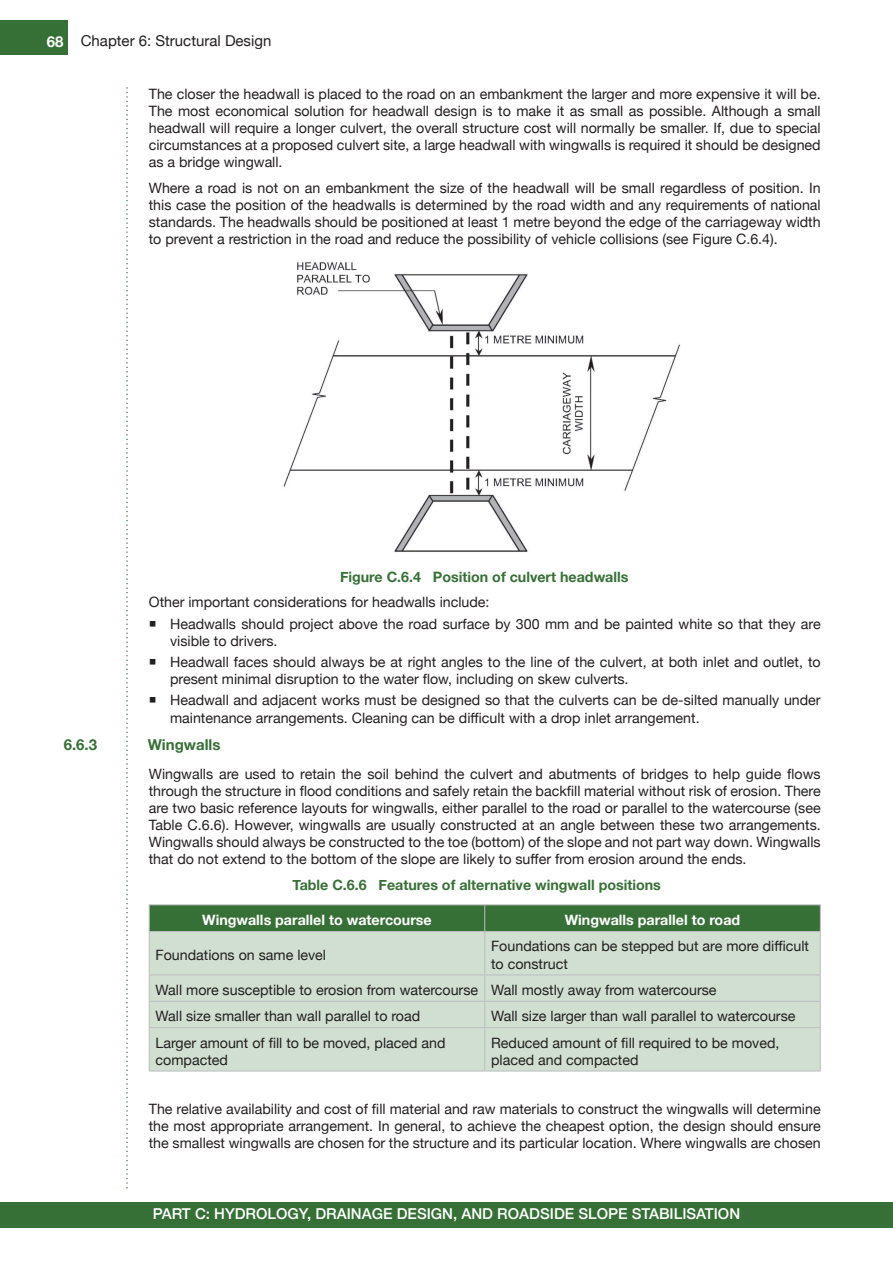
<style>
.page{position:relative;width:893px;height:1263px;background:#fff}
.page>*{position:absolute;margin:0;border:0;box-sizing:border-box;transform-origin:0 0}
.t1{font:500 15px "Helvetica Neue";color:#fff}
.t2{font:15px "Helvetica Neue";color:#231f20}
.t3{font:700 15px "Helvetica Neue";color:#377037}
.t4{font:14.25px/17.1px "Helvetica Neue";color:#231f20}
.t5{font:700 14.25px "Helvetica Neue";color:#377037}
.t6{font:700 14.25px "Helvetica Neue";color:#fff}
.s1{font-weight:700;color:#fff}
</style>
<div class="page">
<svg style="left:126px;top:88px;width:2px;height:1101px"></svg>
<div style="left:0;top:21px;width:68px;height:34px;background:#377037"></div>
<img style="left:283px;top:262px;width:397px;height:290px">
<div style="left:150px;top:932px;width:670px;height:139px;background:#d0dfd0"></div>
<hr style="left:149px;top:931px;width:336px;height:1px;background:#bcbdc0">
<hr style="left:485px;top:931px;width:336px;height:1px;background:#bcbdc0">
<hr style="left:484px;top:932px;width:1px;height:42px;background:#bcbdc0">
<hr style="left:149px;top:974px;width:336px;height:1px;background:#bcbdc0">
<hr style="left:485px;top:974px;width:336px;height:1px;background:#bcbdc0">
<hr style="left:149px;top:1001px;width:336px;height:1px;background:#bcbdc0">
<hr style="left:485px;top:1001px;width:336px;height:1px;background:#bcbdc0">
<svg style="left:484px;top:975px;width:1px;height:52px"></svg>
<hr style="left:149px;top:1027px;width:336px;height:1px;background:#bcbdc0">
<hr style="left:485px;top:1027px;width:336px;height:1px;background:#bcbdc0">
<hr style="left:484px;top:1028px;width:1px;height:43px;background:#bcbdc0">
<hr style="left:149px;top:904px;width:336px;height:1px;background:#bcbdc0">
<hr style="left:485px;top:904px;width:336px;height:1px;background:#bcbdc0">
<div style="left:149px;top:905px;width:672px;height:26px;background:#377037"></div>
<hr style="left:149px;top:932px;width:1px;height:42px;background:#bcbdc0">
<hr style="left:820px;top:932px;width:1px;height:42px;background:#bcbdc0">
<svg style="left:149px;top:975px;width:1px;height:52px"></svg>
<svg style="left:820px;top:975px;width:1px;height:52px"></svg>
<hr style="left:149px;top:1028px;width:1px;height:43px;background:#bcbdc0">
<hr style="left:820px;top:1028px;width:1px;height:43px;background:#bcbdc0">
<hr style="left:149px;top:1071px;width:336px;height:1px;background:#bcbdc0">
<hr style="left:485px;top:1071px;width:336px;height:1px;background:#bcbdc0">
<div style="left:0;top:1202px;width:893px;height:25px;background:#377037"></div>
<p class="t2" style="left:47px;top:32px;width:226px"><span class="s1">68</span> Chapter 6: Structural Design</p>
<p class="t4" style="left:149px;top:85px;width:673px;text-align:justify">The closer the headwall is placed to the road on an embankment the larger and more expensive it will be.<br>The most economical solution for headwall design is to make it as small as possible. Although a small headwall will require a longer culvert, the overall structure cost will normally be smaller. If, due to special circumstances at a proposed culvert site, a large headwall with wingwalls is required it should be designed as a bridge wingwall.</p>
<p class="t4" style="left:149px;top:179px;width:673px;text-align:justify">Where a road is not on an embankment the size of the headwall will be small regardless of position. In this case the position of the headwalls is determined by the road width and any requirements of national standards. The headwalls should be positioned at least 1 metre beyond the edge of the carriageway width to prevent a restriction in the road and reduce the possibility of vehicle collisions (see Figure C.6.4).</p>
<p class="t5" style="left:340px;top:568px;width:290px">Figure C.6.4 Position of culvert headwalls</p>
<p class="t4" style="left:149px;top:593px;width:342px">Other important considerations for headwalls include:</p>
<p class="t4" style="left:170px;top:615px;width:652px;text-indent:-21px">○ Headwalls should project above the road surface by 300 mm and be painted white so that they are visible to drivers.</p>
<p class="t4" style="left:170px;top:653px;width:652px;text-indent:-21px">○ Headwall faces should always be at right angles to the line of the culvert, at both inlet and outlet, to present minimal disruption to the water flow, including on skew culverts.</p>
<p class="t4" style="left:170px;top:691px;width:652px;text-indent:-21px">○ Headwall and adjacent works must be designed so that the culverts can be de-silted manually under maintenance arrangements. Cleaning can be difficult with a drop inlet arrangement.</p>
<p class="t3" style="left:64px;top:736px;width:35px">6.6.3</p>
<p class="t3" style="left:148px;top:736px;width:74px">Wingwalls</p>
<p class="t4" style="left:149px;top:765px;width:673px;text-align:justify">Wingwalls are used to retain the soil behind the culvert and abutments of bridges to help guide flows through the structure in flood conditions and safely retain the backfill material without risk of erosion. There are two basic reference layouts for wingwalls, either parallel to the road or parallel to the watercourse (see Table C.6.6). However, wingwalls are usually constructed at an angle between these two arrangements.<br>Wingwalls should always be constructed to the toe (bottom) of the slope and not part way down. Wingwalls that do not extend to the bottom of the slope are likely to suffer from erosion around the ends.</p>
<p class="t5" style="left:293px;top:876px;width:370px">Table C.6.6 Features of alternative wingwall positions</p>
<p class="t6" style="left:202px;top:911px;width:231px">Wingwalls parallel to watercourse</p>
<p class="t6" style="left:565px;top:911px;width:177px">Wingwalls parallel to road</p>
<p class="t4" style="left:156px;top:946px;width:172px">Foundations on same level</p>
<p class="t4" style="left:491px;top:938px;width:319px">Foundations can be stepped but are more difficult to construct</p>
<p class="t4" style="left:156px;top:976px;width:562px;line-height:26.2px">Wall more susceptible to erosion from watercourse Wall mostly away from watercourse<br>Wall size smaller than wall parallel to road</p>
<p class="t4" style="left:491px;top:1007px;width:306px">Wall size larger than wall parallel to watercourse</p>
<p class="t4" style="left:156px;top:1034px;width:291px">Larger amount of fill to be moved, placed and compacted</p>
<p class="t4" style="left:491px;top:1034px;width:290px">Reduced amount of fill required to be moved, placed and compacted</p>
<p class="t4" style="left:149px;top:1100px;width:673px;text-align:justify">The relative availability and cost of fill material and raw materials to construct the wingwalls will determine the most appropriate arrangement. In general, to achieve the cheapest option, the design should ensure the smallest wingwalls are chosen for the structure and its particular location. Where wingwalls are chosen</p>
<p class="t1" style="left:153px;top:1204px;width:589px">PART C: HYDROLOGY, DRAINAGE DESIGN, AND ROADSIDE SLOPE STABILISATION</p>
</div>
